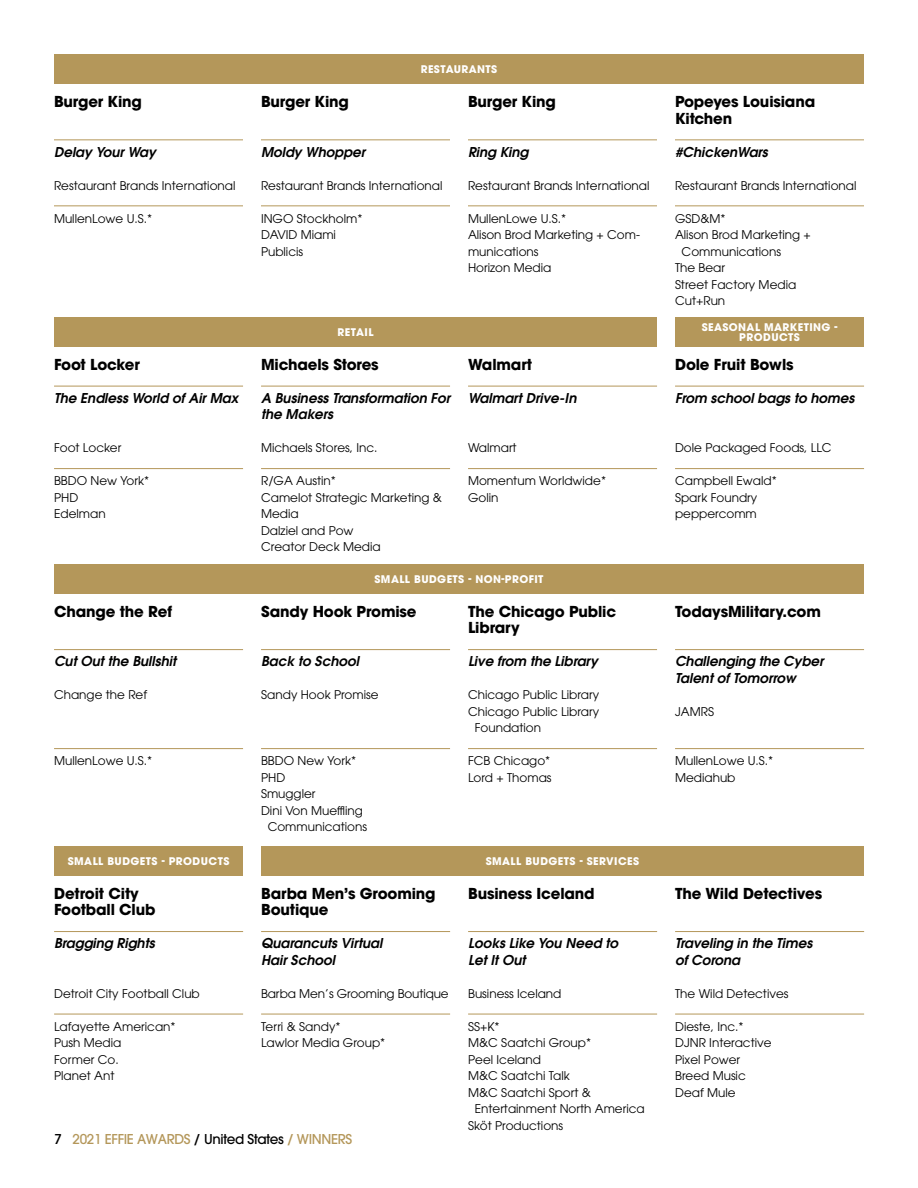
<style>
.page{position:relative;width:918px;height:1188px;background:#fff}
.page>*{position:absolute;margin:0;border:0;box-sizing:border-box;transform-origin:0 0}
.t1{font:700 15px/16.5px "ITC Avant Garde Std";letter-spacing:-.01em;color:#000}
.t2{font:italic 600 13.5px/16.5px "ITC Avant Garde Std";color:#000}
.t3{font:500 13.5px "ITC Avant Garde Std";letter-spacing:-.025em;color:#b4975a}
.t4{font:12px/16.5px "ITC Avant Garde Std";color:#000}
.t5{font:700 10.5px/10.5px "ITC Avant Garde Std";letter-spacing:.04em;color:#fff;text-align:center}
.s1{color:#000}
</style>
<div class="page">
<div style="left:54px;top:317px;width:603px;height:30px;background:#b4975a"></div>
<hr style="left:54px;top:386px;width:189px;height:1px;background:#b4975a">
<hr style="left:54px;top:468px;width:189px;height:1px;background:#b4975a">
<hr style="left:261px;top:386px;width:189px;height:1px;background:#b4975a">
<hr style="left:261px;top:468px;width:189px;height:1px;background:#b4975a">
<hr style="left:468px;top:386px;width:189px;height:1px;background:#b4975a">
<hr style="left:468px;top:468px;width:189px;height:1px;background:#b4975a">
<hr style="left:675px;top:386px;width:189px;height:1px;background:#b4975a">
<hr style="left:675px;top:468px;width:189px;height:1px;background:#b4975a">
<hr style="left:54px;top:140px;width:189px;height:1px;background:#b4975a">
<hr style="left:54px;top:206px;width:189px;height:1px;background:#b4975a">
<hr style="left:261px;top:140px;width:189px;height:1px;background:#b4975a">
<hr style="left:261px;top:206px;width:189px;height:1px;background:#b4975a">
<hr style="left:468px;top:140px;width:189px;height:1px;background:#b4975a">
<hr style="left:468px;top:206px;width:189px;height:1px;background:#b4975a">
<hr style="left:675px;top:140px;width:189px;height:1px;background:#b4975a">
<hr style="left:675px;top:206px;width:189px;height:1px;background:#b4975a">
<div style="left:54px;top:54px;width:810px;height:30px;background:#b4975a"></div>
<div style="left:54px;top:846px;width:189px;height:30px;background:#b4975a"></div>
<hr style="left:54px;top:931px;width:189px;height:1px;background:#b4975a">
<hr style="left:54px;top:1014px;width:189px;height:1px;background:#b4975a">
<hr style="left:261px;top:931px;width:189px;height:1px;background:#b4975a">
<hr style="left:261px;top:1014px;width:189px;height:1px;background:#b4975a">
<hr style="left:468px;top:931px;width:189px;height:1px;background:#b4975a">
<hr style="left:468px;top:1014px;width:189px;height:1px;background:#b4975a">
<hr style="left:675px;top:931px;width:189px;height:1px;background:#b4975a">
<hr style="left:675px;top:1014px;width:189px;height:1px;background:#b4975a">
<hr style="left:54px;top:649px;width:189px;height:1px;background:#b4975a">
<hr style="left:54px;top:748px;width:189px;height:1px;background:#b4975a">
<hr style="left:261px;top:649px;width:189px;height:1px;background:#b4975a">
<hr style="left:261px;top:748px;width:189px;height:1px;background:#b4975a">
<hr style="left:468px;top:649px;width:189px;height:1px;background:#b4975a">
<hr style="left:468px;top:748px;width:189px;height:1px;background:#b4975a">
<hr style="left:675px;top:649px;width:189px;height:1px;background:#b4975a">
<hr style="left:675px;top:748px;width:189px;height:1px;background:#b4975a">
<div style="left:54px;top:564px;width:810px;height:30px;background:#b4975a"></div>
<div style="left:675px;top:317px;width:189px;height:30px;background:#b4975a"></div>
<div style="left:261px;top:846px;width:603px;height:30px;background:#b4975a"></div>
<p class="t1" style="left:54px;top:93px;width:89px">Burger King</p>
<p class="t2" style="left:54px;top:143px;width:103px">Delay Your Way</p>
<p class="t4" style="left:54px;top:177px;width:183px">Restaurant Brands International</p>
<p class="t4" style="left:54px;top:210px;width:100px">MullenLowe U.S.*</p>
<p class="t5" style="left:421px;top:64px;width:78px">RESTAURANTS</p>
<p class="t1" style="left:261px;top:93px;width:89px">Burger King</p>
<p class="t2" style="left:261px;top:143px;width:106px">Moldy Whopper</p>
<p class="t4" style="left:261px;top:177px;width:183px">Restaurant Brands International</p>
<p class="t4" style="left:261px;top:210px;width:103px">INGO Stockholm*<br>DAVID Miami<br>Publicis</p>
<p class="t1" style="left:468px;top:93px;width:89px">Burger King</p>
<p class="t2" style="left:468px;top:143px;width:62px">Ring King</p>
<p class="t4" style="left:468px;top:177px;width:183px">Restaurant Brands International</p>
<p class="t4" style="left:468px;top:210px;width:174px">MullenLowe U.S.*<br>Alison Brod Marketing + Com&shy;munications<br>Horizon Media</p>
<p class="t1" style="left:54px;top:356px;width:87px">Foot Locker</p>
<p class="t2" style="left:54px;top:389px;width:186px">The Endless World of Air Max</p>
<p class="t4" style="left:54px;top:440px;width:69px">Foot Locker</p>
<p class="t4" style="left:54px;top:473px;width:97px">BBDO New York*<br>PHD<br>Edelman</p>
<p class="t1" style="left:54px;top:603px;width:120px">Change the Ref</p>
<p class="t2" style="left:54px;top:653px;width:124px">Cut Out the Bullshit</p>
<p class="t4" style="left:54px;top:687px;width:95px">Change the Ref</p>
<p class="t4" style="left:54px;top:753px;width:100px">MullenLowe U.S.*</p>
<p class="t5" style="left:68px;top:855px;width:163px">SMALL BUDGETS - PRODUCTS</p>
<p class="t1" style="left:54px;top:885px;width:103px">Detroit City<br>Football Club</p>
<p class="t2" style="left:54px;top:935px;width:102px">Bragging Rights</p>
<p class="t4" style="left:54px;top:985px;width:147px">Detroit City Football Club</p>
<p class="t4" style="left:54px;top:1018px;width:123px">Lafayette American*<br>Push Media<br>Former Co.<br>Planet Ant</p>
<p class="t5" style="left:338px;top:326px;width:37px">RETAIL</p>
<p class="t1" style="left:261px;top:356px;width:119px">Michaels Stores</p>
<p class="t2" style="left:261px;top:389px;width:190px">A Business Transformation For the Makers</p>
<p class="t4" style="left:261px;top:440px;width:118px">Michaels Stores, Inc.</p>
<p class="t4" style="left:261px;top:473px;width:182px">R/GA Austin*<br>Camelot Strategic Marketing &amp;<br>Media<br>Dalziel and Pow<br>Creator Deck Media</p>
<p class="t1" style="left:468px;top:356px;width:66px">Walmart</p>
<p class="t2" style="left:468px;top:389px;width:110px">Walmart Drive-In</p>
<p class="t4" style="left:468px;top:440px;width:50px">Walmart</p>
<p class="t4" style="left:468px;top:473px;width:140px">Momentum Worldwide*<br>Golin</p>
<p class="t5" style="left:375px;top:574px;width:171px">SMALL BUDGETS - NON-PROFIT</p>
<p class="t1" style="left:261px;top:603px;width:157px">Sandy Hook Promise</p>
<p class="t2" style="left:261px;top:653px;width:100px">Back to School</p>
<p class="t4" style="left:261px;top:687px;width:119px">Sandy Hook Promise</p>
<p class="t4" style="left:261px;top:753px;width:97px">BBDO New York*</p>
<p class="t4" style="left:261px;top:769px;width:26px">PHD</p>
<p class="t4" style="left:261px;top:786px;width:56px">Smuggler</p>
<p class="t4" style="left:261px;top:802px;width:103px">Dini Von Mueffling</p>
<p class="t4" style="left:268px;top:819px;width:101px">Communications</p>
<p class="t1" style="left:261px;top:885px;width:176px">Barba Men’s Grooming<br>Boutique</p>
<p class="t2" style="left:261px;top:935px;width:123px">Quarancuts Virtual<br>Hair School</p>
<p class="t4" style="left:261px;top:985px;width:189px">Barba Men’s Grooming Boutique</p>
<p class="t4" style="left:261px;top:1018px;width:126px">Terri &amp; Sandy*<br>Lawlor Media Group*</p>
<p class="t1" style="left:468px;top:603px;width:150px">The Chicago Public<br>Library</p>
<p class="t2" style="left:468px;top:653px;width:131px">Live from the Library</p>
<p class="t4" style="left:468px;top:687px;width:133px">Chicago Public Library</p>
<p class="t4" style="left:468px;top:703px;width:133px">Chicago Public Library</p>
<p class="t4" style="left:475px;top:720px;width:68px">Foundation</p>
<p class="t4" style="left:468px;top:753px;width:85px">FCB Chicago*<br>Lord + Thomas</p>
<p class="t5" style="left:486px;top:855px;width:155px">SMALL BUDGETS - SERVICES</p>
<p class="t1" style="left:468px;top:885px;width:128px">Business Iceland</p>
<p class="t2" style="left:468px;top:935px;width:151px">Looks Like You Need to<br>Let It Out</p>
<p class="t4" style="left:468px;top:985px;width:95px">Business Iceland</p>
<p class="t4" style="left:468px;top:1018px;width:33px">SS+K*</p>
<p class="t4" style="left:468px;top:1035px;width:125px">M&amp;C Saatchi Group*</p>
<p class="t4" style="left:468px;top:1051px;width:74px">Peel Iceland</p>
<p class="t4" style="left:468px;top:1068px;width:103px">M&amp;C Saatchi Talk</p>
<p class="t4" style="left:468px;top:1084px;width:124px">M&amp;C Saatchi Sport &amp;</p>
<p class="t4" style="left:475px;top:1101px;width:171px">Entertainment North America</p>
<p class="t4" style="left:468px;top:1117px;width:97px">Sköt Productions</p>
<p class="t3" style="left:54px;top:1131px;width:300px"><span class="s1">7</span> 2021 EFFIE AWARDS <span class="s1">/ United States</span> / WINNERS</p>
<p class="t1" style="left:675px;top:93px;width:142px">Popeyes Louisiana<br>Kitchen</p>
<p class="t2" style="left:675px;top:143px;width:94px">#ChickenWars</p>
<p class="t4" style="left:675px;top:177px;width:183px">Restaurant Brands International</p>
<p class="t4" style="left:675px;top:210px;width:52px">GSD&amp;M*</p>
<p class="t4" style="left:675px;top:226px;width:137px">Alison Brod Marketing +</p>
<p class="t4" style="left:682px;top:243px;width:101px">Communications</p>
<p class="t4" style="left:675px;top:259px;width:52px">The Bear</p>
<p class="t4" style="left:675px;top:276px;width:123px">Street Factory Media</p>
<p class="t4" style="left:675px;top:292px;width:52px">Cut+Run</p>
<p class="t5" style="left:702px;top:321px;width:137px">SEASONAL MARKETING -<br>PRODUCTS</p>
<p class="t1" style="left:675px;top:356px;width:120px">Dole Fruit Bowls</p>
<p class="t2" style="left:675px;top:389px;width:181px">From school bags to homes</p>
<p class="t4" style="left:675px;top:440px;width:158px">Dole Packaged Foods, LLC</p>
<p class="t4" style="left:675px;top:473px;width:103px">Campbell Ewald*<br>Spark Foundry peppercomm</p>
<p class="t1" style="left:675px;top:603px;width:147px">TodaysMilitary.com</p>
<p class="t2" style="left:675px;top:653px;width:150px">Challenging the Cyber<br>Talent of Tomorrow</p>
<p class="t4" style="left:675px;top:703px;width:40px">JAMRS</p>
<p class="t4" style="left:675px;top:753px;width:100px">MullenLowe U.S.*<br>Mediahub</p>
<p class="t1" style="left:675px;top:885px;width:149px">The Wild Detectives</p>
<p class="t2" style="left:675px;top:935px;width:139px">Traveling in the Times of Corona</p>
<p class="t4" style="left:675px;top:985px;width:115px">The Wild Detectives</p>
<p class="t4" style="left:675px;top:1018px;width:98px">Dieste, Inc.*<br>DJNR Interactive<br>Pixel Power<br>Breed Music<br>Deaf Mule</p>
</div>
